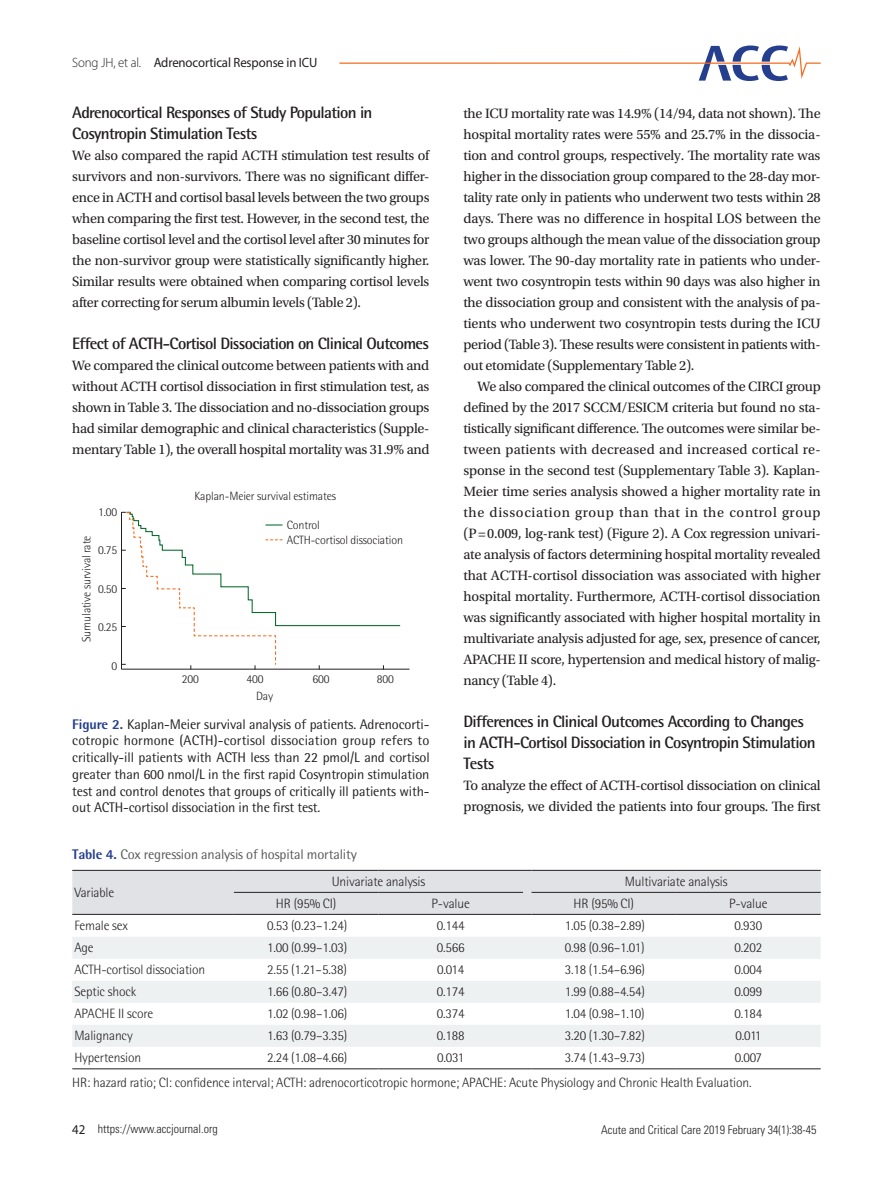
<style>
.page{position:relative;width:893px;height:1191px;background:#fff}
.page>*{position:absolute;margin:0;border:0;box-sizing:border-box;transform-origin:0 0}
.중제목{font:700 16.5px/21px "Rotis Semi Sans Std";letter-spacing:-.04em;color:#231f20}
.본문{font:14.25px/21px "Utopia Std";letter-spacing:-.02em;color:#231f20;text-align:justify}
.표_그림_제목{font:13.95px/16.8px "Rotis Semi Sans Std";letter-spacing:-.01em;color:#231f20;text-align:justify}
.표_그림_제목-2{font:13.95px "Rotis Semi Sans Std";letter-spacing:-.01em;color:#57585a}
.표본문{font:300 13.5px "Rotis Semi Sans Std";letter-spacing:-.01em;color:#231f20}
.t1{font:13.5px "Myriad Pro";letter-spacing:-.01em;color:#231f20;scale:.95 1}
.그림지문{font:300 12px "Rotis Semi Sans Std";letter-spacing:-.01em;color:#231f20}
.t2{font:300 condensed 12px "Univers LT Std";color:#231f20}
.s1{font-weight:300}
.s2{font-weight:800;color:#253f8e}
.s3{font-family:"Myriad Pro";font-weight:400;font-stretch:normal;font-size:13.5px}
</style>
<div class="page">
<svg style="left:339px;top:45px;width:482px;height:36px"></svg>
<hr style="left:122px;top:669px;width:287px;height:1px;background:#231f20">
<svg style="left:121px;top:511px;width:280px;height:158px"></svg>
<svg style="left:72px;top:937px;width:749px;height:109px;fill:#eef1f2"></svg>
<svg style="left:72px;top:870px;width:749px;height:45px;background:#d7d7db"></svg>
<hr style="left:531px;top:914px;width:145px;height:1px;background:#231f20">
<hr style="left:676px;top:914px;width:145px;height:1px;background:#231f20">
<hr style="left:72px;top:1068px;width:162px;height:1px;background:#231f20">
<hr style="left:234px;top:1068px;width:144px;height:1px;background:#231f20">
<hr style="left:378px;top:1068px;width:145px;height:1px;background:#231f20">
<hr style="left:531px;top:1068px;width:145px;height:1px;background:#231f20">
<hr style="left:676px;top:1068px;width:145px;height:1px;background:#231f20">
<p class="t1" style="left:72px;top:54px;width:260px"><span class="s1">Song JH, et al.</span> Adrenocortical Response in ICU</p>
<p class="중제목" style="left:72px;top:102px;width:302px">Adrenocortical Responses of Study Population in<br>Cosyntropin Stimulation Tests</p>
<p class="본문" style="left:72px;top:145px;width:359px">We also compared the rapid ACTH stimulation test results of survivors and non-survivors. There was no significant differ&shy;ence in ACTH and cortisol basal levels between the two groups when comparing the first test. However, in the second test, the baseline cortisol level and the cortisol level after 30 minutes for the non-survivor group were statistically significantly higher.<br>Similar results were obtained when comparing cortisol levels after correcting for serum albumin levels (Table 2).</p>
<p class="중제목" style="left:72px;top:333px;width:358px">Effect of ACTH-Cortisol Dissociation on Clinical Outcomes</p>
<p class="본문" style="left:72px;top:355px;width:359px">We compared the clinical outcome between patients with and without ACTH cortisol dissociation in first stimulation test, as shown in Table 3. The dissociation and no-dissociation groups had similar demographic and clinical characteristics (Supple&shy;mentary Table 1), the overall hospital mortality was 31.9% and</p>
<p class="그림지문" style="left:98px;top:505px;width:21px">1.00</p>
<p class="그림지문" style="left:98px;top:543px;width:21px">0.75</p>
<p class="그림지문" style="left:98px;top:582px;width:21px">0.50</p>
<p class="그림지문" style="left:98px;top:620px;width:21px">0.25</p>
<p class="그림지문" style="left:111px;top:658px;width:7px">0</p>
<p class="그림지문" style="left:80px;top:642px;width:108px;rotate:-90deg">Sumulative survival rate</p>
<p class="그림지문" style="left:195px;top:489px;width:143px">Kaplan-Meier survival estimates</p>
<p class="그림지문" style="left:287px;top:518px;width:35px">Control</p>
<p class="그림지문" style="left:287px;top:533px;width:118px">ACTH-cortisol dissociation</p>
<p class="그림지문" style="left:182px;top:672px;width:19px">200</p>
<p class="그림지문" style="left:246px;top:672px;width:19px">400</p>
<p class="그림지문" style="left:312px;top:672px;width:19px">600</p>
<p class="그림지문" style="left:377px;top:672px;width:19px">800</p>
<p class="그림지문" style="left:256px;top:689px;width:19px">Day</p>
<p class="표_그림_제목" style="left:72px;top:715px;width:359px"><span class="s2">Figure 2.</span> Kaplan-Meier survival analysis of patients. Adrenocorti&shy;cotropic hormone (ACTH)-cortisol dissociation group refers to critically-ill patients with ACTH less than 22 pmol/L and cortisol greater than 600 nmol/L in the first rapid Cosyntropin stimulation test and control denotes that groups of critically ill patients with&shy;out ACTH-cortisol dissociation in the first test.</p>
<p class="본문" style="left:463px;top:103px;width:359px">the ICU mortality rate was 14.9% (14/94, data not shown). The hospital mortality rates were 55% and 25.7% in the dissocia&shy;tion and control groups, respectively. The mortality rate was higher in the dissociation group compared to the 28-day mor&shy;tality rate only in patients who underwent two tests within 28 days. There was no difference in hospital LOS between the two groups although the mean value of the dissociation group was lower. The 90-day mortality rate in patients who under&shy;went two cosyntropin tests within 90 days was also higher in the dissociation group and consistent with the analysis of pa&shy;tients who underwent two cosyntropin tests during the ICU period (Table 3). These results were consistent in patients with&shy;out etomidate (Supplementary Table 2).</p>
<p class="본문" style="left:463px;top:376px;width:359px;text-indent:14px">We also compared the clinical outcomes of the CIRCI group defined by the 2017 SCCM/ESICM criteria but found no sta&shy;tistically significant difference. The outcomes were similar be&shy;tween patients with decreased and increased cortical re&shy;sponse in the second test (Supplementary Table 3). Kaplan-Meier time series analysis showed a higher mortality rate in the dissociation group than that in the control group (P = 0.009, log-rank test) (Figure 2). A Cox regression univari&shy;ate analysis of factors determining hospital mortality revealed that ACTH-cortisol dissociation was associated with higher hospital mortality. Furthermore, ACTH-cortisol dissociation was significantly associated with higher hospital mortality in multivariate analysis adjusted for age, sex, presence of cancer, APACHE II score, hypertension and medical history of malig&shy;nancy (Table 4).</p>
<p class="중제목" style="left:463px;top:711px;width:354px">Differences in Clinical Outcomes According to Changes in ACTH-Cortisol Dissociation in Cosyntropin Stimulation<br>Tests</p>
<p class="본문" style="left:463px;top:775px;width:359px">To analyze the effect of ACTH-cortisol dissociation on clinical prognosis, we divided the patients into four groups. The first</p>
<p class="표_그림_제목-2" style="left:72px;top:846px;width:286px"><span class="s2">Table 4.</span> Cox regression analysis of hospital mortality</p>
<p class="표본문" style="left:74px;top:884px;width:41px">Variable</p>
<p class="표본문" style="left:332px;top:873px;width:95px">Univariate analysis</p>
<p class="표본문" style="left:625px;top:873px;width:104px">Multivariate analysis</p>
<p class="표본문" style="left:276px;top:895px;width:62px">HR (95% CI)</p>
<p class="표본문" style="left:432px;top:895px;width:40px">P-value</p>
<p class="표본문" style="left:573px;top:895px;width:62px">HR (95% CI)</p>
<p class="표본문" style="left:729px;top:895px;width:40px">P-value</p>
<p class="표본문" style="left:74px;top:918px;width:55px">Female sex</p>
<p class="표본문" style="left:267px;top:918px;width:82px">0.53 (0.23–1.24)</p>
<p class="표본문" style="left:437px;top:918px;width:29px">0.144</p>
<p class="표본문" style="left:565px;top:918px;width:82px">1.05 (0.38–2.89)</p>
<p class="표본문" style="left:734px;top:918px;width:29px">0.930</p>
<p class="표본문" style="left:74px;top:940px;width:21px">Age</p>
<p class="표본문" style="left:267px;top:940px;width:82px">1.00 (0.99–1.03)</p>
<p class="표본문" style="left:437px;top:940px;width:29px">0.566</p>
<p class="표본문" style="left:565px;top:940px;width:81px">0.98 (0.96–1.01)</p>
<p class="표본문" style="left:734px;top:940px;width:29px">0.202</p>
<p class="표본문" style="left:74px;top:962px;width:132px">ACTH-cortisol dissociation</p>
<p class="표본문" style="left:267px;top:962px;width:81px">2.55 (1.21–5.38)</p>
<p class="표본문" style="left:437px;top:962px;width:29px">0.014</p>
<p class="표본문" style="left:565px;top:962px;width:82px">3.18 (1.54–6.96)</p>
<p class="표본문" style="left:734px;top:962px;width:29px">0.004</p>
<p class="표본문" style="left:74px;top:984px;width:63px">Septic shock</p>
<p class="표본문" style="left:267px;top:984px;width:82px">1.66 (0.80–3.47)</p>
<p class="표본문" style="left:437px;top:984px;width:29px">0.174</p>
<p class="표본문" style="left:565px;top:984px;width:82px">1.99 (0.88–4.54)</p>
<p class="표본문" style="left:734px;top:984px;width:29px">0.099</p>
<p class="표본문" style="left:74px;top:1006px;width:80px">APACHE II score</p>
<p class="표본문" style="left:267px;top:1006px;width:82px">1.02 (0.98–1.06)</p>
<p class="표본문" style="left:437px;top:1006px;width:29px">0.374</p>
<p class="표본문" style="left:565px;top:1006px;width:81px">1.04 (0.98–1.10)</p>
<p class="표본문" style="left:734px;top:1006px;width:29px">0.184</p>
<p class="표본문" style="left:74px;top:1028px;width:60px">Malignancy</p>
<p class="표본문" style="left:267px;top:1028px;width:82px">1.63 (0.79–3.35)</p>
<p class="표본문" style="left:437px;top:1028px;width:29px">0.188</p>
<p class="표본문" style="left:565px;top:1028px;width:82px">3.20 (1.30–7.82)</p>
<p class="표본문" style="left:735px;top:1028px;width:27px">0.011</p>
<p class="표본문" style="left:74px;top:1050px;width:68px">Hypertension</p>
<p class="표본문" style="left:267px;top:1050px;width:82px">2.24 (1.08–4.66)</p>
<p class="표본문" style="left:437px;top:1050px;width:29px">0.031</p>
<p class="표본문" style="left:565px;top:1050px;width:82px">3.74 (1.43–9.73)</p>
<p class="표본문" style="left:735px;top:1050px;width:29px">0.007</p>
<p class="표본문" style="left:72px;top:1074px;width:681px">HR: hazard ratio; CI: confidence interval; ACTH: adrenocorticotropic hormone; APACHE: Acute Physiology and Chronic Health Evaluation.</p>
<p class="t2" style="left:72px;top:1121px;width:147px"><span class="s3">42</span> https://www.accjournal.org</p>
<p class="t2" style="left:601px;top:1122px;width:217px">Acute and Critical Care 2019 February 34(1):38-45</p>
</div>
